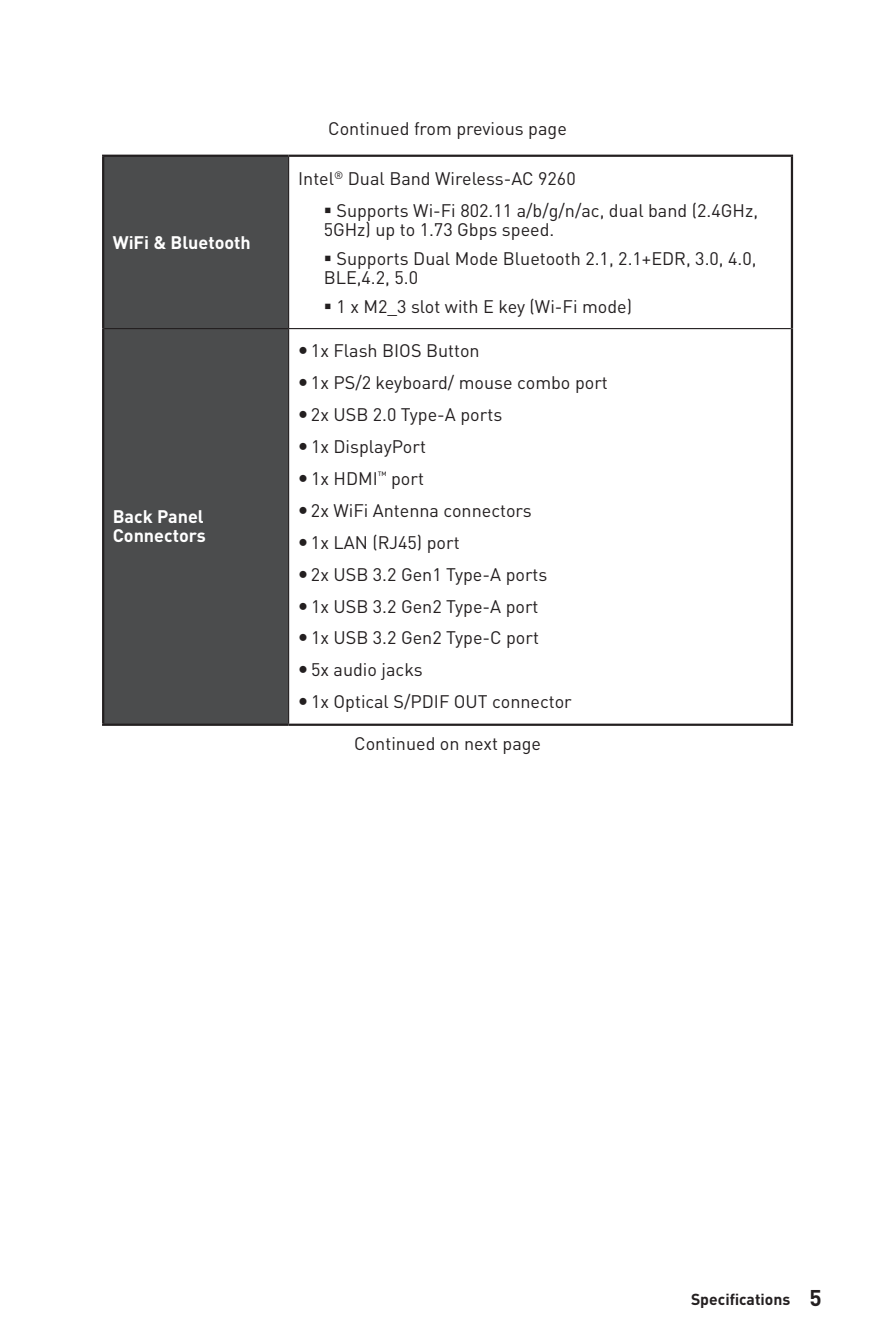
<style>
.page{position:relative;width:893px;height:1340px;background:#fff}
.page>*{position:absolute;margin:0;border:0;box-sizing:border-box;transform-origin:0 0}
.t1{font:18px/31.9px "DIN Pro";color:#231f20}
.t2{font:700 18px/19.1px "DIN Pro";color:#fff}
.t3{font:700 15.75px "DIN Pro";color:#231f20}
.s1{font-size:22.5px}
</style>
<div class="page">
<div style="left:104px;top:157px;width:184px;height:566px;background:#4b4c4d"></div>
<hr style="left:289px;top:328px;width:502px;height:1px;background:#231f20">
<hr style="left:104px;top:328px;width:185px;height:1px;background:#231f20">
<hr style="left:791px;top:328px;width:2px;height:395px;background:#231f20">
<hr style="left:102px;top:723px;width:187px;height:3px;background:#231f20">
<hr style="left:289px;top:723px;width:504px;height:3px;background:#231f20">
<hr style="left:102px;top:328px;width:2px;height:395px;background:#231f20">
<hr style="left:288px;top:329px;width:1px;height:394px;background:#231f20">
<hr style="left:102px;top:155px;width:187px;height:2px;background:#231f20">
<hr style="left:289px;top:155px;width:504px;height:2px;background:#231f20">
<hr style="left:102px;top:157px;width:2px;height:171px;background:#231f20">
<hr style="left:288px;top:157px;width:1px;height:171px;background:#231f20">
<hr style="left:791px;top:157px;width:2px;height:171px;background:#231f20">
<p class="t2" style="left:113px;top:232px;width:140px">WiFi &amp; Bluetooth</p>
<p class="t2" style="left:113px;top:506px;width:95px">Back Panel<br>Connectors</p>
<p class="t1" style="left:328px;top:112px;width:240px">Continued from previous page</p>
<p class="t1" style="left:336px;top:162px;width:423px;text-indent:-38px">Intel<sup>®</sup> Dual Band Wireless-AC 9260<br>Supports Wi-Fi 802.11 a/b/g/n/ac, dual band (2.4GHz,</p>
<p class="t1" style="left:336px;top:214px;width:422px;line-height:28.8px;text-indent:-13px">5GHz) up to 1.73 Gbps speed.<br>Supports Dual Mode Bluetooth 2.1, 2.1+EDR, 3.0, 4.0,</p>
<p class="t1" style="left:336px;top:262px;width:297px;line-height:28.8px;text-indent:-13px">BLE,4.2, 5.0<br>1 x M2_3 slot with E key (Wi-Fi mode)</p>
<p class="t1" style="left:311px;top:334px;width:298px">1x Flash BIOS Button<br>1x PS/2 keyboard/ mouse combo port<br>2x USB 2.0 Type-A ports<br>1x DisplayPort<br>1x HDMI<sup>™</sup> port<br>2x WiFi Antenna connectors<br>1x LAN (RJ45) port<br>2x USB 3.2 Gen1 Type-A ports<br>1x USB 3.2 Gen2 Type-A port<br>1x USB 3.2 Gen2 Type-C port<br>5x audio jacks<br>1x Optical S/PDIF OUT connector</p>
<p class="t1" style="left:354px;top:727px;width:188px">Continued on next page</p>
<p class="t3" style="left:691px;top:1288px;width:132px">Specifications <span class="s1">5</span></p>
</div>
